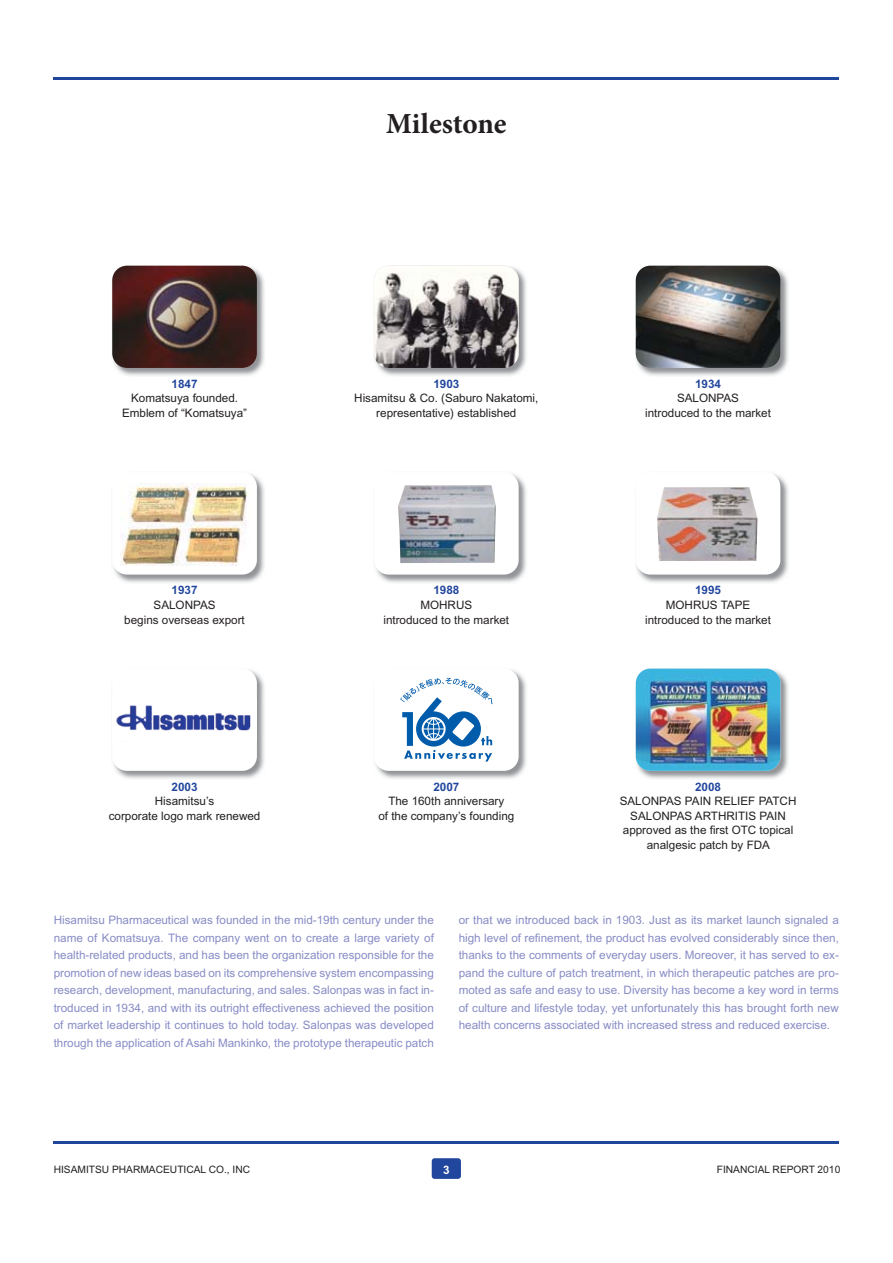
<style>
.page{position:relative;width:893px;height:1263px;background:#fff}
.page>*{position:absolute;margin:0;border:0;box-sizing:border-box;transform-origin:0 0}
.t1{font:700 29.1px "Minion Pro";color:#231f20}
.t2{font:11.7px/17.5px "Arial MT Std";color:#878cc5;text-align:justify}
.t3{font:11.7px/14.5px "Arial MT Std";color:#231f20;text-align:center}
.t4{font:700 11.7px "Arial MT Std";color:#21469d}
.t5{font:700 11.7px "Arial MT Std";color:#fff}
.t6{font:10.2px "Arial MT Std";color:#231f20}
</style>
<div class="page">
<hr style="left:54px;top:1142px;width:785px;height:2px;background:#21469d">
<hr style="left:54px;top:78px;width:785px;height:2px;background:#21469d">
<div style="left:432px;top:1158px;width:29px;height:21px;background:#21469d;border-radius:3px"></div>
<img style="left:112px;top:265px;width:153px;height:111px">
<img style="left:112px;top:266px;width:145px;height:102px;border-radius:15px">
<img style="left:113px;top:474px;width:152px;height:109px">
<div style="left:112px;top:472px;width:145px;height:103px;background:#fff;border-radius:15px"></div>
<img style="left:120px;top:483px;width:129px;height:83px">
<img style="left:113px;top:669px;width:152px;height:110px">
<div style="left:112px;top:669px;width:145px;height:102px;background:#fff;border-radius:15px"></div>
<img style="left:116px;top:705px;width:135px;height:26px">
<img style="left:375px;top:669px;width:152px;height:110px">
<div style="left:374px;top:669px;width:145px;height:102px;background:#fff;border-radius:15px"></div>
<svg style="left:400px;top:678px;width:92px;height:84px"></svg>
<img style="left:635px;top:668px;width:154px;height:111px">
<img style="left:636px;top:669px;width:144px;height:102px;border-radius:15px">
<img style="left:375px;top:474px;width:152px;height:109px">
<div style="left:374px;top:472px;width:145px;height:103px;background:#fff;border-radius:15px"></div>
<img style="left:398px;top:485px;width:98px;height:78px">
<img style="left:636px;top:473px;width:153px;height:110px">
<div style="left:636px;top:472px;width:144px;height:103px;background:#fff;border-radius:15px"></div>
<img style="left:657px;top:487px;width:100px;height:74px">
<img style="left:374px;top:265px;width:153px;height:111px">
<img style="left:374px;top:266px;width:145px;height:102px;border-radius:15px">
<img style="left:635px;top:265px;width:154px;height:111px">
<img style="left:636px;top:266px;width:144px;height:102px;border-radius:15px">
<h1 class="t1" style="left:386px;top:112px;width:122px">Milestone</h1>
<p class="t4" style="left:172px;top:379px;width:27px">1847</p>
<p class="t3" style="left:122px;top:392px;width:127px">Komatsuya founded.<br>Emblem of “Komatsuya”</p>
<p class="t4" style="left:433px;top:379px;width:27px">1903</p>
<p class="t3" style="left:354px;top:392px;width:186px">Hisamitsu &amp; Co. (Saburo Nakatomi, representative) established</p>
<p class="t4" style="left:695px;top:379px;width:27px">1934</p>
<p class="t3" style="left:645px;top:392px;width:127px">SALONPAS<br>introduced to the market</p>
<p class="t4" style="left:172px;top:586px;width:27px">1937</p>
<p class="t3" style="left:124px;top:598px;width:122px">SALONPAS<br>begins overseas export</p>
<p class="t4" style="left:433px;top:586px;width:27px">1988</p>
<p class="t3" style="left:383px;top:598px;width:127px">MOHRUS<br>introduced to the market</p>
<p class="t4" style="left:695px;top:586px;width:27px">1995</p>
<p class="t3" style="left:645px;top:598px;width:127px">MOHRUS TAPE introduced to the market</p>
<p class="t4" style="left:172px;top:782px;width:27px">2003</p>
<p class="t3" style="left:109px;top:795px;width:153px">Hisamitsu’s<br>corporate logo mark renewed</p>
<p class="t4" style="left:433px;top:782px;width:27px">2007</p>
<p class="t3" style="left:378px;top:795px;width:137px">The 160th anniversary<br>of the company’s founding</p>
<p class="t4" style="left:695px;top:782px;width:27px">2008</p>
<p class="t3" style="left:620px;top:795px;width:178px">SALONPAS PAIN RELIEF PATCH<br>SALONPAS ARTHRITIS PAIN approved as the first OTC topical analgesic patch by FDA</p>
<p class="t2" style="left:54px;top:912px;width:382px">Hisamitsu Pharmaceutical was founded in the mid-19th century under the name of Komatsuya. The company went on to create a large variety of health-related products, and has been the organization responsible for the promotion of new ideas based on its comprehensive system encompassing research, development, manufacturing, and sales. Salonpas was in fact in&shy;troduced in 1934, and with its outright effectiveness achieved the position of market leadership it continues to hold today. Salonpas was developed through the application of Asahi Mankinko, the prototype therapeutic patch</p>
<p class="t2" style="left:459px;top:912px;width:382px">or that we introduced back in 1903. Just as its market launch signaled a high level of refinement, the product has evolved considerably since then, thanks to the comments of everyday users. Moreover, it has served to ex&shy;pand the culture of patch treatment, in which therapeutic patches are pro&shy;moted as safe and easy to use. Diversity has become a key word in terms of culture and lifestyle today, yet unfortunately this has brought forth new health concerns associated with increased stress and reduced exercise.</p>
<p class="t6" style="left:54px;top:1165px;width:198px">HISAMITSU PHARMACEUTICAL CO., INC</p>
<p class="t5" style="left:443px;top:1165px;width:8px">3</p>
<p class="t6" style="left:717px;top:1165px;width:125px">FINANCIAL REPORT 2010</p>
</div>
